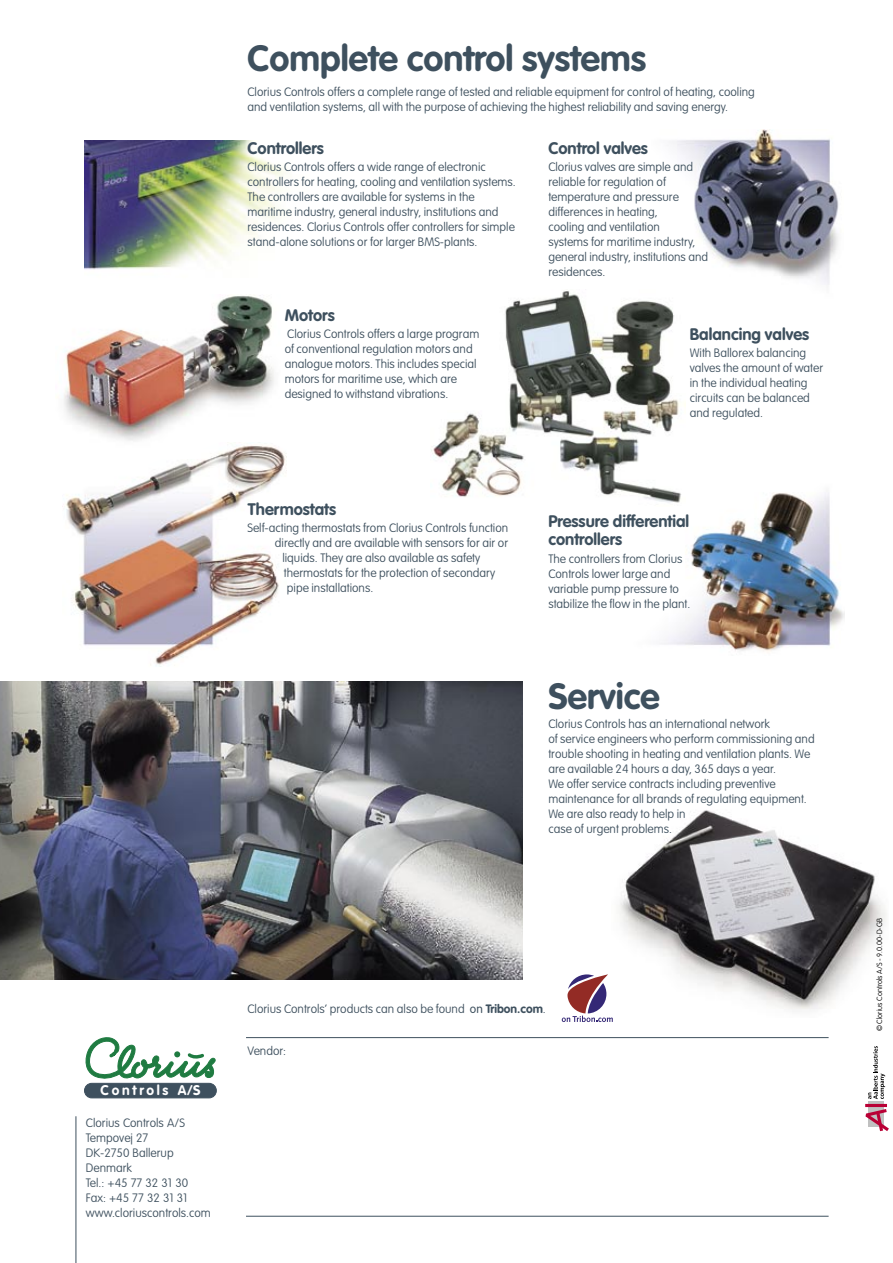
<style>
.page{position:relative;width:893px;height:1263px;background:#fff}
.page>*{position:absolute;margin:0;border:0;box-sizing:border-box;transform-origin:0 0}
.t1{font:700 36px "VAG Rounded";color:#3e505e}
.t2{font:700 16.5px/18px "VAG Rounded";color:#3e505e}
.t3{font:700 13.8px "VAG Rounded";letter-spacing:.2em;color:#fff}
.t4{font:100 12px/15px "VAG Rounded";color:#3e505e}
.t5{font:100 7.5px "VAG Rounded";color:#000}
.s1{font-weight:300}
.s2{font-weight:700}
</style>
<div class="page">
<hr style="left:76px;top:1116px;width:1px;height:147px;background:#3e505e">
<svg style="left:85px;top:1037px;width:131px;height:42px"></svg>
<div style="left:85px;top:1083px;width:131px;height:15px;background:#3e505e;border-radius:7px"></div>
<div style="left:84px;top:1083px;width:132px;height:15px;border:1px solid #3e505e;border-radius:7px"></div>
<hr style="left:246px;top:1216px;width:583px;height:1px;background:#3e505e">
<img style="left:84px;top:140px;width:202px;height:130px">
<img style="left:64px;top:296px;width:210px;height:145px">
<img style="left:661px;top:492px;width:184px;height:160px">
<img style="left:672px;top:130px;width:167px;height:155px">
<img style="left:619px;top:810px;width:268px;height:200px">
<img style="left:0;top:681px;width:522px;height:298px">
<img style="left:431px;top:291px;width:254px;height:215px">
<img style="left:66px;top:445px;width:220px;height:222px">
<hr style="left:246px;top:1037px;width:583px;height:1px;background:#3e505e">
<svg style="left:562px;top:974px;width:51px;height:48px"></svg>
<svg style="left:865px;top:1046px;width:24px;height:85px"></svg>
<h1 class="t1" style="left:248px;top:37px;width:400px">Complete control systems</h1>
<p class="t4" style="left:248px;top:84px;width:509px">Clorius Controls offers a complete range of tested and reliable equipment for control of heating, cooling and ventilation systems, all with the purpose of achieving the highest reliability and saving energy.</p>
<h2 class="t2" style="left:248px;top:140px;width:78px">Controllers</h2>
<p class="t4" style="left:248px;top:160px;width:270px">Clorius Controls offers a wide range of electronic controllers for heating, cooling and ventilation systems.<br>The controllers are available for systems in the maritime industry, general industry, institutions and residences. Clorius Controls offer controllers for simple stand-alone solutions or for larger BMS-plants.</p>
<h2 class="t2" style="left:285px;top:307px;width:52px">Motors</h2>
<p class="t4" style="left:285px;top:327px;width:196px">Clorius Controls offers a large program of conventional regulation motors and analogue motors. This includes special motors for maritime use, which are designed to withstand vibrations.</p>
<h2 class="t2" style="left:248px;top:500px;width:90px">Thermostats</h2>
<p class="t4" style="left:248px;top:520px;width:262px">Self-acting thermostats from Clorius Controls function</p>
<p class="t4" style="left:275px;top:535px;width:235px">directly and are available with sensors for air or</p>
<p class="t4" style="left:282px;top:550px;width:199px">liquids. They are also available as safety</p>
<p class="t4" style="left:284px;top:565px;width:213px">thermostats for the protection of secondary</p>
<p class="t4" style="left:287px;top:580px;width:88px">pipe installations.</p>
<h2 class="t2" style="left:548px;top:140px;width:101px">Control valves</h2>
<p class="t4" style="left:548px;top:160px;width:161px">Clorius valves are simple and reliable for regulation of temperature and pressure differences in heating,<br>cooling and ventilation<br>systems for maritime industry, general industry, institutions and residences.</p>
<h2 class="t2" style="left:690px;top:326px;width:121px">Balancing valves</h2>
<p class="t4" style="left:690px;top:346px;width:135px">With Ballorex balancing valves the amount of water in the individual heating circuits can be balanced and regulated.</p>
<h2 class="t2" style="left:548px;top:513px;width:142px">Pressure differential controllers</h2>
<p class="t4" style="left:548px;top:551px;width:144px">The controllers from Clorius<br>Controls lower large and variable pump pressure to stabilize the flow in the plant.</p>
<h1 class="t1" style="left:548px;top:675px;width:113px">Service</h1>
<p class="t4" style="left:548px;top:717px;width:268px">Clorius Controls has an international network<br>of service engineers who perform commissioning and trouble shooting in heating and ventilation plants. We are available 24 hours a day, 365 days a year.<br>We offer service contracts including preventive maintenance for all brands of regulating equipment.<br>We are also ready to help in<br>case of urgent problems.</p>
<p class="t3" style="left:101px;top:1082px;width:101px">Controls A/S</p>
<p class="t4" style="left:86px;top:1115px;width:126px">Clorius Controls A/S<br>Tempovej 27<br>DK-2750 Ballerup<br>Denmark<br>Tel.: +45 77 32 31 30<br>Fax: +45 77 32 31 31 www.cloriuscontrols.com</p>
<p class="t4" style="left:248px;top:1002px;width:300px">Clorius Controls’ products can also be found <span class="s1">on</span> <span class="s2">Tribon.com</span>.</p>
<p class="t4" style="left:248px;top:1043px;width:40px">Vendor:</p>
<p class="t5" style="left:875px;top:1031px;width:115px;rotate:-90deg">© Clorius Controls A/S - 9.0.00-D-GB</p>
</div>
